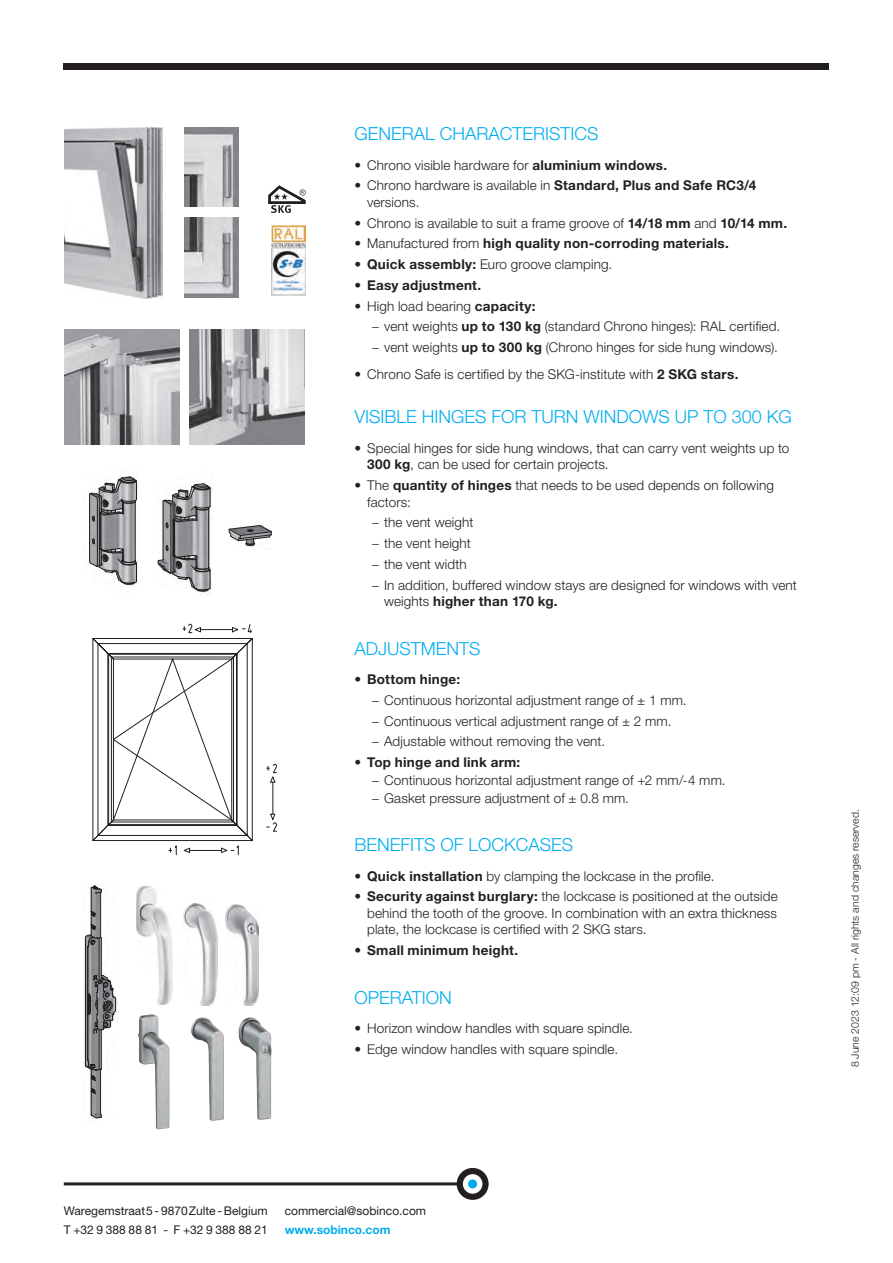
<style>
.page{position:relative;width:893px;height:1263px;background:#fff}
.page>*{position:absolute;margin:0;border:0;box-sizing:border-box;transform-origin:0 0}
.t1{font:300 18px "Helvetica Neue LT Std";color:#00aeef}
.t2{font:300 13.5px/20.7px "Helvetica Neue LT Std";letter-spacing:.01em;color:#231f20}
.t3{font:700 13.5px "Helvetica Neue LT Std";letter-spacing:.02em;color:#231f20}
.t4{font:12px/18.6px "Helvetica Neue LT Std";color:#231f20}
.t5{font:700 12px "Helvetica Neue LT Std";color:#00aeef}
.t6{font:300 10.5px "Helvetica Neue LT Std";color:#231f20}
.s1{font-weight:700}
.s2{font-weight:300}
</style>
<div class="page">
<svg style="left:229px;top:525px;width:43px;height:21px"></svg>
<img style="left:90px;top:475px;width:49px;height:111px">
<hr style="left:101px;top:513px;width:1px;height:36px;background:#231f20">
<hr style="left:100px;top:513px;width:1px;height:36px;background:#231f20">
<hr style="left:89px;top:495px;width:1px;height:65px;background:#231f20">
<hr style="left:97px;top:499px;width:1px;height:66px;background:#231f20">
<hr style="left:135px;top:502px;width:1px;height:59px;background:#231f20">
<hr style="left:99px;top:499px;width:1px;height:66px;background:#231f20">
<svg style="left:89px;top:477px;width:48px;height:44px"></svg>
<svg style="left:89px;top:539px;width:48px;height:45px"></svg>
<img style="left:157px;top:483px;width:55px;height:110px">
<hr style="left:174px;top:520px;width:1px;height:36px;background:#231f20">
<hr style="left:163px;top:502px;width:1px;height:58px;background:#231f20">
<hr style="left:171px;top:506px;width:1px;height:66px;background:#231f20">
<hr style="left:208px;top:509px;width:1px;height:59px;background:#231f20">
<hr style="left:173px;top:506px;width:1px;height:65px;background:#231f20">
<svg style="left:163px;top:484px;width:48px;height:44px"></svg>
<svg style="left:158px;top:546px;width:53px;height:45px"></svg>
<img style="left:184px;top:218px;width:55px;height:79px">
<img style="left:184px;top:128px;width:55px;height:79px">
<hr style="left:272px;top:782px;width:1px;height:32px;background:#231f20">
<svg style="left:92px;top:624px;width:161px;height:231px"></svg>
<svg style="left:267px;top:764px;width:10px;height:19px"></svg>
<svg style="left:267px;top:813px;width:10px;height:19px"></svg>
<img style="left:64px;top:329px;width:115px;height:115px">
<img style="left:64px;top:128px;width:99px;height:170px">
<img style="left:189px;top:329px;width:115px;height:115px">
<img style="left:84px;top:884px;width:35px;height:235px">
<hr style="left:87px;top:947px;width:1px;height:113px;background:#231f20">
<hr style="left:99px;top:939px;width:1px;height:41px;background:#231f20">
<hr style="left:101px;top:938px;width:1px;height:40px;background:#231f20">
<hr style="left:99px;top:1030px;width:1px;height:39px;background:#231f20">
<hr style="left:101px;top:1030px;width:1px;height:39px;background:#231f20">
<hr style="left:85px;top:938px;width:1px;height:127px;background:#231f20">
<svg style="left:85px;top:886px;width:17px;height:62px"></svg>
<svg style="left:88px;top:975px;width:28px;height:58px;background:#7b7b7d"></svg>
<svg style="left:85px;top:1059px;width:17px;height:59px"></svg>
<img style="left:184px;top:904px;width:33px;height:101px">
<img style="left:225px;top:904px;width:34px;height:102px">
<img style="left:136px;top:885px;width:37px;height:245px">
<img style="left:191px;top:1017px;width:33px;height:104px">
<img style="left:238px;top:1017px;width:34px;height:103px">
<img style="left:271px;top:226px;width:34px;height:69px">
<svg style="left:268px;top:185px;width:38px;height:28px"></svg>
<div style="left:64px;top:64px;width:765px;height:6px;background:#231f20"></div>
<hr style="left:64px;top:1182px;width:394px;height:3px;background:#231f20">
<div style="left:457px;top:1168px;width:32px;height:32px;border:6px solid #231f20;border-radius:50%"></div>
<div style="left:468px;top:1179px;width:9px;height:9px;background:#00aeef;border-radius:50%"></div>
<h1 class="t1" style="left:354px;top:123px;width:246px">GENERAL CHARACTERISTICS</h1>
<p class="t2" style="left:354px;top:154px;width:314px">• Chrono visible hardware for <span class="s1">aluminium windows.</span></p>
<p class="t2" style="left:367px;top:177px;width:391px;line-height:16.5px;text-indent:-13px">• Chrono hardware is available in <span class="s1">Standard, Plus and Safe RC3/4 </span>versions.</p>
<p class="t2" style="left:354px;top:212px;width:434px">• Chrono is available to suit a frame groove of <span class="s1">14/18 mm</span> and <span class="s1">10/14 mm.</span></p>
<p class="t3" style="left:354px;top:235px;width:376px"><span class="s2">• Manufactured from</span> high quality non-corroding materials.</p>
<p class="t2" style="left:354px;top:254px;width:259px"><span class="s1">• Quick assembly:</span> Euro groove clamping.</p>
<p class="t3" style="left:354px;top:277px;width:128px">• Easy adjustment.</p>
<p class="t2" style="left:371px;top:295px;width:410px;text-indent:-17px">• High load bearing <span class="s1">capacity:<br></span>− vent weights <span class="s1">up to 130 kg</span> (standard Chrono hinges): RAL certified. − vent weights <span class="s1">up to 300 kg</span> (Chrono hinges for side hung windows).</p>
<p class="t2" style="left:354px;top:363px;width:386px">• Chrono Safe is certified by the SKG-institute with <span class="s1">2 SKG stars.</span></p>
<h1 class="t1" style="left:354px;top:406px;width:439px">VISIBLE HINGES FOR TURN WINDOWS UP TO 300 KG</h1>
<p class="t2" style="left:367px;top:439px;width:424px;line-height:16.5px;text-indent:-13px">• Special hinges for side hung windows, that can carry vent weights up to<br><span class="s1">300 kg</span>, can be used for certain projects.</p>
<p class="t2" style="left:367px;top:477px;width:408px;line-height:16.5px;text-indent:-13px">• The <span class="s1">quantity of hinges</span> that needs to be used depends on following factors:</p>
<p class="t2" style="left:371px;top:512px;width:427px">− the vent weight<br>− the vent height<br>− the vent width<br>− In addition, buffered window stays are designed for windows with vent</p>
<p class="t3" style="left:384px;top:593px;width:175px"><span class="s2">weights</span> higher than 170 kg.</p>
<h1 class="t1" style="left:354px;top:637px;width:128px">ADJUSTMENTS</h1>
<p class="t2" style="left:371px;top:669px;width:317px;text-indent:-17px">• <span class="s1">Bottom hinge:<br></span>− Continuous horizontal adjustment range of ± 1 mm. − Continuous vertical adjustment range of ± 2 mm.<br>− Adjustable without removing the vent.</p>
<p class="t2" style="left:371px;top:753px;width:356px;line-height:17.7px;text-indent:-17px">• <span class="s1">Top hinge and link arm:<br></span>− Continuous horizontal adjustment range of +2 mm/-4 mm. − Gasket pressure adjustment of ± 0.8 mm.</p>
<h1 class="t1" style="left:354px;top:834px;width:220px">BENEFITS OF LOCKCASES</h1>
<p class="t2" style="left:354px;top:865px;width:362px"><span class="s1">• Quick installation</span> by clamping the lockcase in the profile.</p>
<p class="t2" style="left:367px;top:888px;width:412px;line-height:16.5px;text-align:justify;text-indent:-13px"><span class="s1">• Security against burglary:</span> the lockcase is positioned at the outside behind the tooth of the groove. In combination with an extra thickness plate, the lockcase is certified with 2 SKG stars.</p>
<p class="t3" style="left:354px;top:942px;width:165px">• Small minimum height.</p>
<h1 class="t1" style="left:354px;top:986px;width:99px">OPERATION</h1>
<p class="t2" style="left:354px;top:1018px;width:280px">• Horizon window handles with square spindle.</p>
<p class="t2" style="left:354px;top:1038px;width:265px">• Edge window handles with square spindle.</p>
<p class="t6" style="left:849px;top:1067px;width:259px;rotate:-90deg">8 June 2023 12:09 pm - All rights and changes reserved.</p>
<p class="t4" style="left:64px;top:1201px;width:205px">Waregemstraat 5 - 9870 Zulte - Belgium<br>T +32 9 388 88 81 - F +32 9 388 88 21</p>
<p class="t4" style="left:285px;top:1201px;width:143px">commercial@sobinco.com</p>
<p class="t5" style="left:285px;top:1222px;width:107px">www.sobinco.com</p>
</div>
